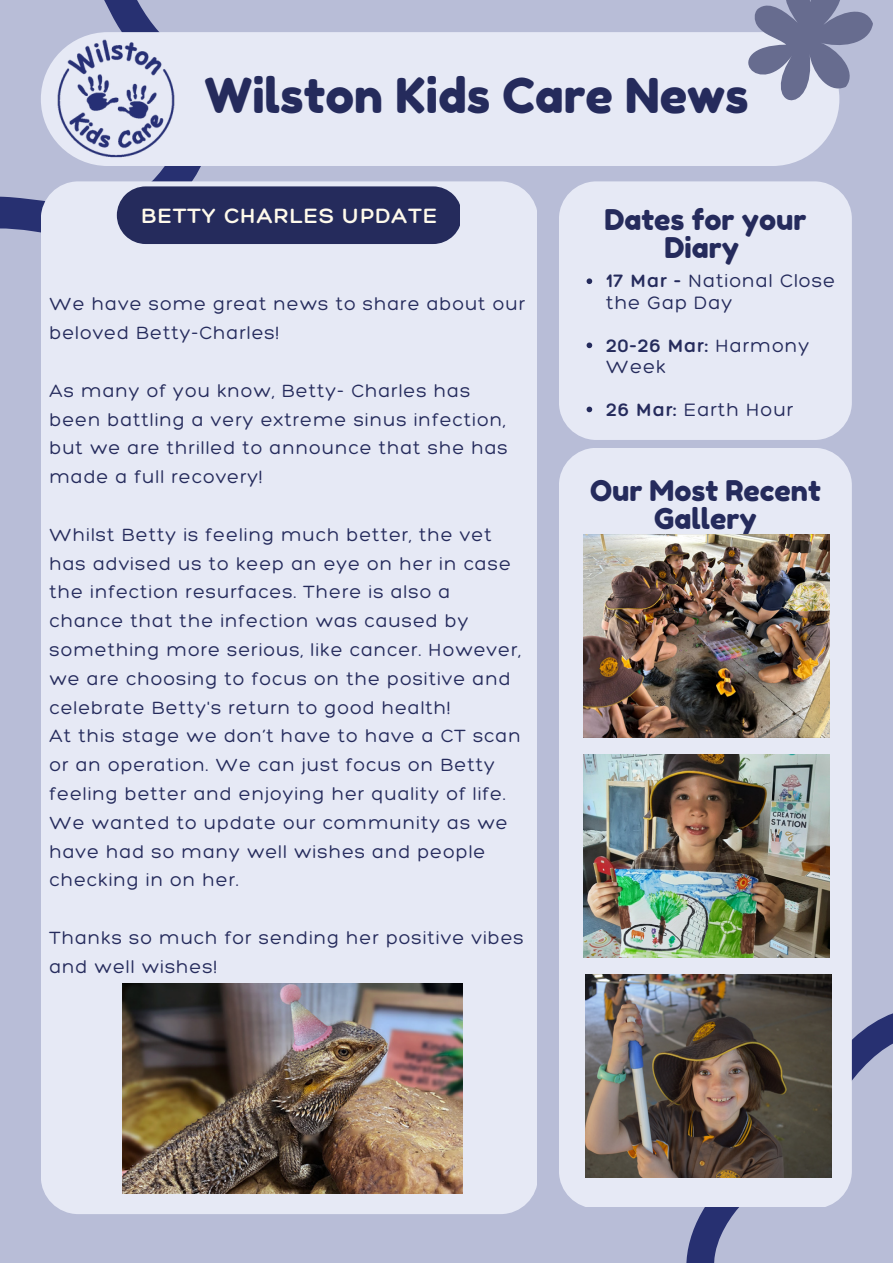
<style>
.page{position:relative;width:893px;height:1264px;background:#fff}
.page>*{position:absolute;margin:0;border:0;box-sizing:border-box;transform-origin:0 0}
.t1{font:48px "Fredoka One";color:#252b5c}
.t2{font:28.5px/28px "Fredoka One";color:#252b5c;text-align:center}
.t3{font:300 22.5px "Hero";letter-spacing:.05em;color:#fffaeb}
.t4{font:300 19.5px/21.3px "Hero";letter-spacing:.05em;color:#252b5c}
.t5{font:300 19.2px/28.8px "Hero";letter-spacing:.05em;color:#252b5c}
.s1{font-style:inherit}
</style>
<div class="page">
<div style="left:0;top:0;width:892px;height:1262px;background:#b8bdd7"></div>
<svg style="left:0;top:0;width:201px;height:233px"></svg>
<div style="left:41px;top:181px;width:495px;height:1033px;background:#e6e9f5;border-radius:37px"></div>
<div style="left:559px;top:181px;width:292px;height:259px;background:#e6e9f5;border-radius:37px"></div>
<svg style="left:645px;top:936px;width:247px;height:326px"></svg>
<div style="left:559px;top:448px;width:292px;height:758px;background:#e6e9f5"></div>
<img style="left:585px;top:975px;width:246px;height:202px">
<div style="left:41px;top:32px;width:798px;height:134px;background:#e6e9f5;border-radius:67px"></div>
<svg style="left:748px;top:0;width:124px;height:122px"></svg>
<img style="left:49px;top:34px;width:126px;height:132px">
<div style="left:117px;top:186px;width:343px;height:58px;background:#252b5c"></div>
<img style="left:123px;top:983px;width:339px;height:210px">
<svg style="left:586px;top:278px;width:6px;height:6px"></svg>
<svg style="left:586px;top:342px;width:6px;height:6px"></svg>
<svg style="left:586px;top:406px;width:6px;height:6px"></svg>
<img style="left:583px;top:755px;width:246px;height:202px">
<img style="left:583px;top:535px;width:246px;height:202px">
<h1 class="t1" style="left:204px;top:66px;width:545px">Wilston Kids Care News</h1>
<p class="t3" style="left:141px;top:202px;width:297px">BETTY CHARLES UPDATE</p>
<h2 class="t2" style="left:604px;top:205px;width:203px">Dates for your<br>Diary</h2>
<p class="t5" style="left:49px;top:289px;width:477px">We have some great news to share about our beloved Betty-Charles!</p>
<p class="t5" style="left:49px;top:375px;width:460px">As many of you know, Betty- Charles has been battling a very extreme sinus infection, but we are thrilled to announce that she has made a full recovery!</p>
<p class="t5" style="left:49px;top:519px;width:473px">Whilst Betty is feeling much better, the vet has advised us to keep an eye on her in case the infection resurfaces. There is also a chance that the infection was caused by something more serious, like cancer. However, we are choosing to focus on the positive and celebrate Betty's return to good health!<br>At this stage we don’t have to have a CT scan or an operation. We can just focus on Betty feeling better and enjoying her quality of life.<br>We wanted to update our community as we have had so many well wishes and people checking in on her.</p>
<p class="t5" style="left:49px;top:922px;width:476px">Thanks so much for sending her positive vibes and well wishes!</p>
<p class="t4" style="left:606px;top:270px;width:230px"><span class="s1">17 Mar -</span> National Close the Gap Day</p>
<p class="t4" style="left:606px;top:334px;width:205px"><span class="s1">20-26 Mar:</span> Harmony<br>Week</p>
<p class="t4" style="left:606px;top:398px;width:189px"><span class="s1">26 Mar:</span> Earth Hour</p>
<h2 class="t2" style="left:590px;top:476px;width:232px">Our Most Recent<br>Gallery</h2>
</div>
